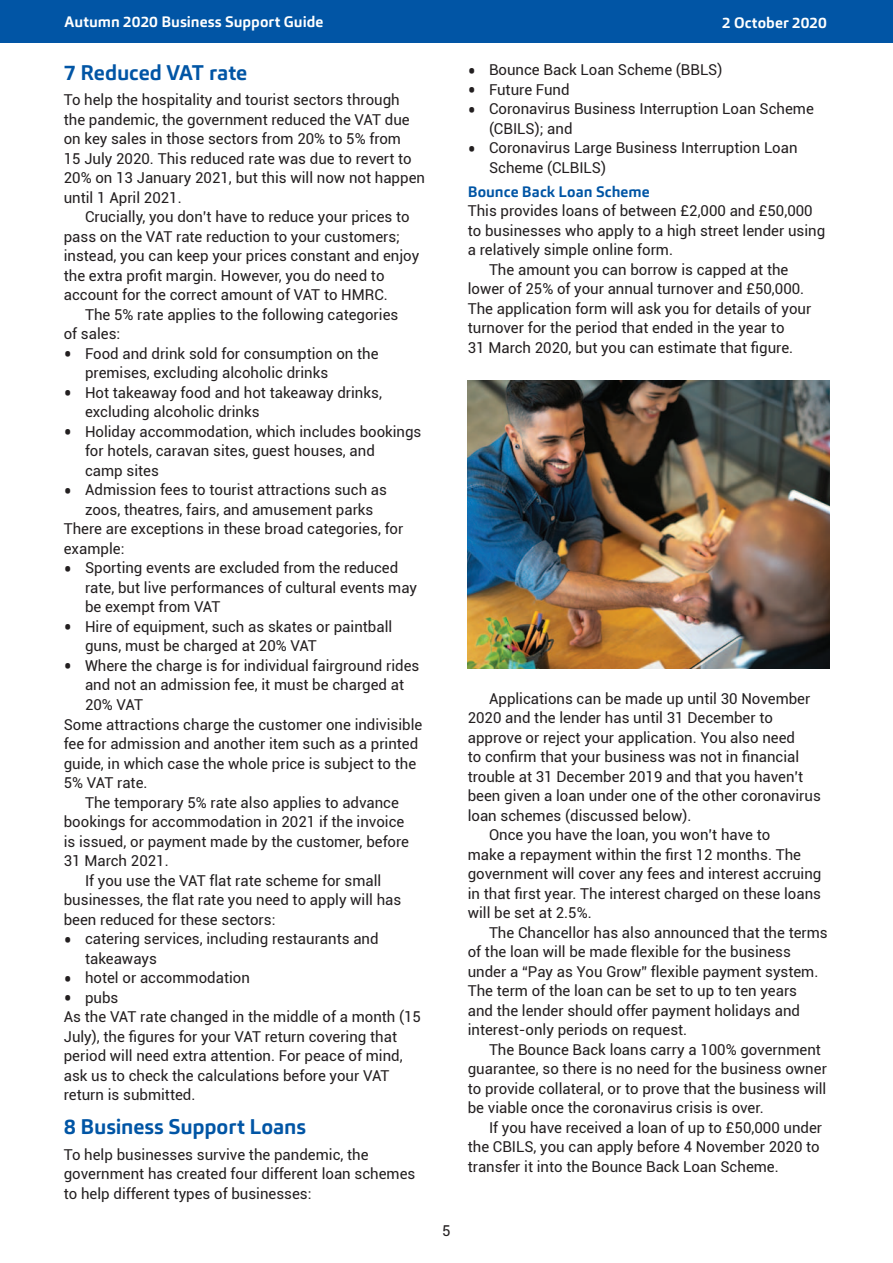
<style>
.page{position:relative;width:893px;height:1263px;background:#fff}
.page>*{position:absolute;margin:0;border:0;box-sizing:border-box;transform-origin:0 0}
.t1{font:700 21px "Carnac";letter-spacing:-.005em;color:#0155a5}
.t2{font:15px/19.5px "Roboto";color:#231f20}
.t3{font:700 15px "Carnac";letter-spacing:.005em;color:#fff}
.t4{font:700 15px "Carnac";letter-spacing:.005em;color:#0155a5}
.s1{font-size:24px}
</style>
<div class="page">
<div style="left:0;top:0;width:893px;height:43px;background:#0155a5"></div>
<img style="left:468px;top:380px;width:361px;height:289px">
<p class="t3" style="left:65px;top:12px;width:260px">Autumn 2020 Business Support Guide</p>
<p class="t3" style="left:722px;top:14px;width:106px">2 October 2020</p>
<p class="t2" style="left:468px;top:60px;width:256px"><span class="s1">•</span> Bounce Back Loan Scheme (BBLS)</p>
<p class="t2" style="left:468px;top:79px;width:103px"><span class="s1">•</span> Future Fund</p>
<p class="t2" style="left:489px;top:99px;width:326px;text-indent:-21px"><span class="s1">•</span> Coronavirus Business Interruption Loan Scheme (CBILS); and</p>
<p class="t2" style="left:489px;top:138px;width:310px;text-indent:-21px"><span class="s1">•</span> Coronavirus Large Business Interruption Loan<br>Scheme (CLBILS)</p>
<p class="t4" style="left:468px;top:182px;width:184px">Bounce Back Loan Scheme</p>
<p class="t2" style="left:468px;top:201px;width:346px">This provides loans of between £2,000 and £50,000</p>
<p class="t2" style="left:468px;top:220px;width:359px">to businesses who apply to a high street lender using</p>
<p class="t2" style="left:468px;top:240px;width:207px">a relatively simple online form.</p>
<p class="t2" style="left:489px;top:259px;width:301px">The amount you can borrow is capped at the</p>
<p class="t2" style="left:468px;top:279px;width:338px">lower of 25% of your annual turnover and £50,000.</p>
<p class="t2" style="left:468px;top:298px;width:345px">The application form will ask you for details of your</p>
<p class="t2" style="left:468px;top:318px;width:318px">turnover for the period that ended in the year to</p>
<p class="t2" style="left:468px;top:337px;width:327px">31 March 2020, but you can estimate that figure.</p>
<h1 class="t1" style="left:64px;top:59px;width:185px">7 Reduced VAT rate</h1>
<p class="t2" style="left:64px;top:90px;width:363px">To help the hospitality and tourist sectors through<br>the pandemic, the government reduced the VAT due on key sales in those sectors from 20% to 5% from<br>15 July 2020. This reduced rate was due to revert to 20% on 13 January 2021, but this will now not happen until 1 April 2021.</p>
<p class="t2" style="left:64px;top:207px;width:357px;text-indent:21px">Crucially, you don’t have to reduce your prices to pass on the VAT rate reduction to your customers; instead, you can keep your prices constant and enjoy the extra profit margin. However, you do need to account for the correct amount of VAT to HMRC.</p>
<p class="t2" style="left:64px;top:304px;width:336px;text-indent:21px">The 5% rate applies to the following categories of sales:</p>
<p class="t2" style="left:85px;top:343px;width:295px;text-indent:-21px"><span class="s1">•</span> Food and drink sold for consumption on the premises, excluding alcoholic drinks</p>
<p class="t2" style="left:85px;top:382px;width:298px;text-indent:-21px"><span class="s1">•</span> Hot takeaway food and hot takeaway drinks, excluding alcoholic drinks</p>
<p class="t2" style="left:85px;top:421px;width:338px;text-indent:-21px"><span class="s1">•</span> Holiday accommodation, which includes bookings for hotels, caravan sites, guest houses, and<br>camp sites</p>
<p class="t2" style="left:64px;top:480px;width:325px"><span class="s1">•</span> Admission fees to tourist attractions such as</p>
<p class="t2" style="left:85px;top:499px;width:290px">zoos, theatres, fairs, and amusement parks</p>
<p class="t2" style="left:64px;top:519px;width:341px">There are exceptions in these broad categories, for</p>
<p class="t2" style="left:64px;top:538px;width:62px">example:</p>
<p class="t2" style="left:85px;top:558px;width:334px;text-indent:-21px"><span class="s1">•</span> Sporting events are excluded from the reduced rate, but live performances of cultural events may be exempt from VAT</p>
<p class="t2" style="left:85px;top:616px;width:309px;text-indent:-21px"><span class="s1">•</span> Hire of equipment, such as skates or paintball guns, must be charged at 20% VAT</p>
<p class="t2" style="left:64px;top:655px;width:357px"><span class="s1">•</span> Where the charge is for individual fairground rides</p>
<p class="t2" style="left:85px;top:675px;width:321px">and not an admission fee, it must be charged at</p>
<p class="t2" style="left:85px;top:694px;width:60px">20% VAT</p>
<p class="t2" style="left:64px;top:714px;width:360px">Some attractions charge the customer one indivisible</p>
<p class="t2" style="left:64px;top:733px;width:356px">fee for admission and another item such as a printed</p>
<p class="t2" style="left:64px;top:753px;width:354px">guide, in which case the whole price is subject to the</p>
<p class="t2" style="left:64px;top:772px;width:85px">5% VAT rate.</p>
<p class="t2" style="left:85px;top:792px;width:315px">The temporary 5% rate also applies to advance</p>
<p class="t2" style="left:64px;top:811px;width:342px">bookings for accommodation in 2021 if the invoice</p>
<p class="t2" style="left:64px;top:831px;width:347px">is issued, or payment made by the customer, before</p>
<p class="t2" style="left:64px;top:850px;width:106px">31 March 2021.</p>
<p class="t2" style="left:85px;top:870px;width:298px">If you use the VAT flat rate scheme for small</p>
<p class="t2" style="left:64px;top:889px;width:339px">businesses, the flat rate you need to apply will has</p>
<p class="t2" style="left:64px;top:909px;width:213px">been reduced for these sectors:</p>
<p class="t2" style="left:85px;top:928px;width:295px;text-indent:-21px"><span class="s1">•</span> catering services, including restaurants and takeaways</p>
<p class="t2" style="left:64px;top:967px;width:188px"><span class="s1">•</span> hotel or accommodation</p>
<p class="t2" style="left:64px;top:987px;width:359px"><span class="s1">•</span> pubs<br>As the VAT rate changed in the middle of a month (15<br>July), the figures for your VAT return covering that period will need extra attention. For peace of mind, ask us to check the calculations before your VAT return is submitted.</p>
<h1 class="t1" style="left:64px;top:1113px;width:244px">8 Business Support Loans</h1>
<p class="t2" style="left:64px;top:1144px;width:353px">To help businesses survive the pandemic, the government has created four different loan schemes to help different types of businesses:</p>
<p class="t2" style="left:489px;top:688px;width:323px">Applications can be made up until 30 November</p>
<p class="t2" style="left:468px;top:708px;width:307px">2020 and the lender has until 31 December to</p>
<p class="t2" style="left:468px;top:727px;width:329px">approve or reject your application. You also need</p>
<p class="t2" style="left:468px;top:747px;width:333px">to confirm that your business was not in financial</p>
<p class="t2" style="left:468px;top:766px;width:337px">trouble at 31 December 2019 and that you haven’t</p>
<p class="t2" style="left:468px;top:786px;width:355px">been given a loan under one of the other coronavirus</p>
<p class="t2" style="left:468px;top:805px;width:225px">loan schemes (discussed below).</p>
<p class="t2" style="left:489px;top:825px;width:283px">Once you have the loan, you won’t have to</p>
<p class="t2" style="left:468px;top:844px;width:335px">make a repayment within the first 12 months. The</p>
<p class="t2" style="left:468px;top:864px;width:355px">government will cover any fees and interest accruing</p>
<p class="t2" style="left:468px;top:883px;width:355px">in that first year. The interest charged on these loans</p>
<p class="t2" style="left:468px;top:903px;width:125px">will be set at 2.5%.</p>
<p class="t2" style="left:489px;top:922px;width:340px">The Chancellor has also announced that the terms</p>
<p class="t2" style="left:468px;top:942px;width:325px">of the loan will be made flexible for the business</p>
<p class="t2" style="left:468px;top:961px;width:352px">under a “Pay as You Grow” flexible payment system.</p>
<p class="t2" style="left:468px;top:981px;width:331px">The term of the loan can be set to up to ten years</p>
<p class="t2" style="left:468px;top:1000px;width:334px">and the lender should offer payment holidays and</p>
<p class="t2" style="left:468px;top:1020px;width:221px">interest-only periods on request.</p>
<p class="t2" style="left:489px;top:1039px;width:333px">The Bounce Back loans carry a 100% government</p>
<p class="t2" style="left:468px;top:1059px;width:361px">guarantee, so there is no need for the business owner</p>
<p class="t2" style="left:468px;top:1078px;width:360px">to provide collateral, or to prove that the business will</p>
<p class="t2" style="left:468px;top:1098px;width:298px">be viable once the coronavirus crisis is over.</p>
<p class="t2" style="left:489px;top:1117px;width:335px">If you have received a loan of up to £50,000 under</p>
<p class="t2" style="left:468px;top:1137px;width:353px">the CBILS, you can apply before 4 November 2020 to</p>
<p class="t2" style="left:468px;top:1156px;width:313px">transfer it into the Bounce Back Loan Scheme.</p>
<p class="t2" style="left:442px;top:1220px;width:10px">5</p>
</div>
